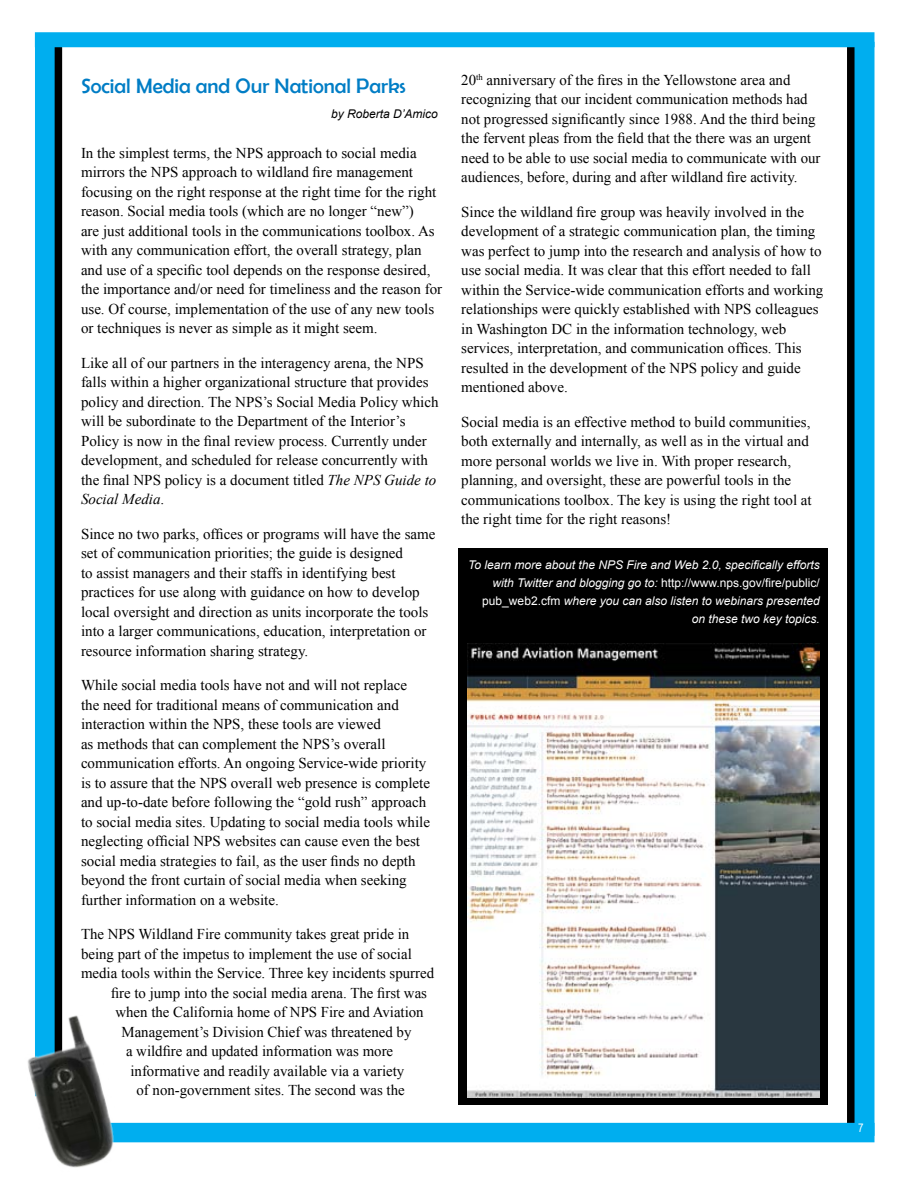
<style>
.page{position:relative;width:918px;height:1188px;background:#fff}
.page>*{position:absolute;margin:0;border:0;box-sizing:border-box;transform-origin:0 0}
.t1{font:21px "Berlin Sans FB";color:#007dc5}
.text{font:15px/19.5px "Times New Roman";color:#000}
.contact{font:italic 12px/18px "Arial";color:#fff;text-align:right}
.contact-2{font:italic 12px "Arial";color:#000}
.t2{font:12px "Arial Narrow";color:#fff}
.s1{font-style:italic}
.s2{font-style:normal}
</style>
<div class="page">
<div style="left:852px;top:42px;width:22px;height:1094px;background:#00aeef"></div>
<div style="left:847px;top:40px;width:8px;height:1098px;background:#000"></div>
<div style="left:91px;top:1123px;width:783px;height:19px;background:#00aeef"></div>
<div style="left:35px;top:37px;width:22px;height:1059px;background:#00aeef"></div>
<div style="left:55px;top:35px;width:7px;height:1082px;background:#000"></div>
<div style="left:35px;top:32px;width:839px;height:15px;background:#00aeef"></div>
<img style="left:27px;top:989px;width:123px;height:179px">
<div style="left:458px;top:549px;width:370px;height:556px;background:#000"></div>
<img style="left:468px;top:643px;width:352px;height:454px">
<p class="t1" style="left:81px;top:74px;width:326px">Social Media and Our National Parks</p>
<p class="contact-2" style="left:331px;top:106px;width:108px">by Roberta D’Amico</p>
<p class="text" style="left:81px;top:143px;width:363px">In the simplest terms, the NPS approach to social media mirrors the NPS approach to wildland fire management focusing on the right response at the right time for the right reason. Social media tools (which are no longer “new”)<br>are just additional tools in the communications toolbox. As with any communication effort, the overall strategy, plan and use of a specific tool depends on the response desired, the importance and/or need for timeliness and the reason for use. Of course, implementation of the use of any new tools or techniques is never as simple as it might seem.</p>
<p class="text" style="left:81px;top:353px;width:359px">Like all of our partners in the interagency arena, the NPS falls within a higher organizational structure that provides policy and direction. The NPS’s Social Media Policy which will be subordinate to the Department of the Interior’s Policy is now in the final review process. Currently under development, and scheduled for release concurrently with the final NPS policy is a document titled <span class="s1">The NPS Guide to Social Media</span>.</p>
<p class="text" style="left:81px;top:524px;width:356px">Since no two parks, offices or programs will have the same set of communication priorities; the guide is designed<br>to assist managers and their staffs in identifying best practices for use along with guidance on how to develop local oversight and direction as units incorporate the tools into a larger communications, education, interpretation or resource information sharing strategy.</p>
<p class="text" style="left:81px;top:675px;width:351px">While social media tools have not and will not replace<br>the need for traditional means of communication and interaction within the NPS, these tools are viewed<br>as methods that can complement the NPS’s overall communication efforts. An ongoing Service-wide priority is to assure that the NPS overall web presence is complete and up-to-date before following the “gold rush” approach to social media sites. Updating to social media tools while neglecting official NPS websites can cause even the best social media strategies to fail, as the user finds no depth beyond the front curtain of social media when seeking further information on a website.</p>
<p class="text" style="left:81px;top:924px;width:330px">The NPS Wildland Fire community takes great pride in</p>
<p class="text" style="left:81px;top:944px;width:332px">being part of the impetus to implement the use of social</p>
<p class="text" style="left:81px;top:963px;width:355px">media tools within the Service. Three key incidents spurred</p>
<p class="text" style="left:111px;top:983px;width:318px">fire to jump into the social media arena. The first was</p>
<p class="text" style="left:116px;top:1002px;width:310px">when the California home of NPS Fire and Aviation</p>
<p class="text" style="left:122px;top:1022px;width:291px">Management’s Division Chief was threatened by</p>
<p class="text" style="left:126px;top:1041px;width:269px">a wildfire and updated information was more</p>
<p class="text" style="left:130px;top:1061px;width:275px">informative and readily available via a variety</p>
<p class="text" style="left:136px;top:1080px;width:270px">of non-government sites. The second was the</p>
<p class="text" style="left:461px;top:70px;width:361px">20<sup>th</sup> anniversary of the fires in the Yellowstone area and recognizing that our incident communication methods had not progressed significantly since 1988. And the third being the fervent pleas from the field that the there was an urgent need to be able to use social media to communicate with our audiences, before, during and after wildland fire activity.</p>
<p class="text" style="left:461px;top:202px;width:364px">Since the wildland fire group was heavily involved in the development of a strategic communication plan, the timing was perfect to jump into the research and analysis of how to use social media. It was clear that this effort needed to fall within the Service-wide communication efforts and working relationships were quickly established with NPS colleagues in Washington DC in the information technology, web services, interpretation, and communication offices. This resulted in the development of the NPS policy and guide mentioned above.</p>
<p class="text" style="left:461px;top:412px;width:352px">Social media is an effective method to build communities, both externally and internally, as well as in the virtual and more personal worlds we live in. With proper research, planning, and oversight, these are powerful tools in the communications toolbox. The key is using the right tool at the right time for the right reasons!</p>
<p class="contact" style="left:468px;top:556px;width:353px">To learn more about the NPS Fire and Web 2.0, specifically efforts with Twitter and blogging go to: <span class="s2">http://www.nps.gov/fire/public/ pub_web2.cfm</span> where you can also listen to webinars presented on these two key topics.</p>
<p class="t2" style="left:858px;top:1119px;width:7px">7</p>
</div>
